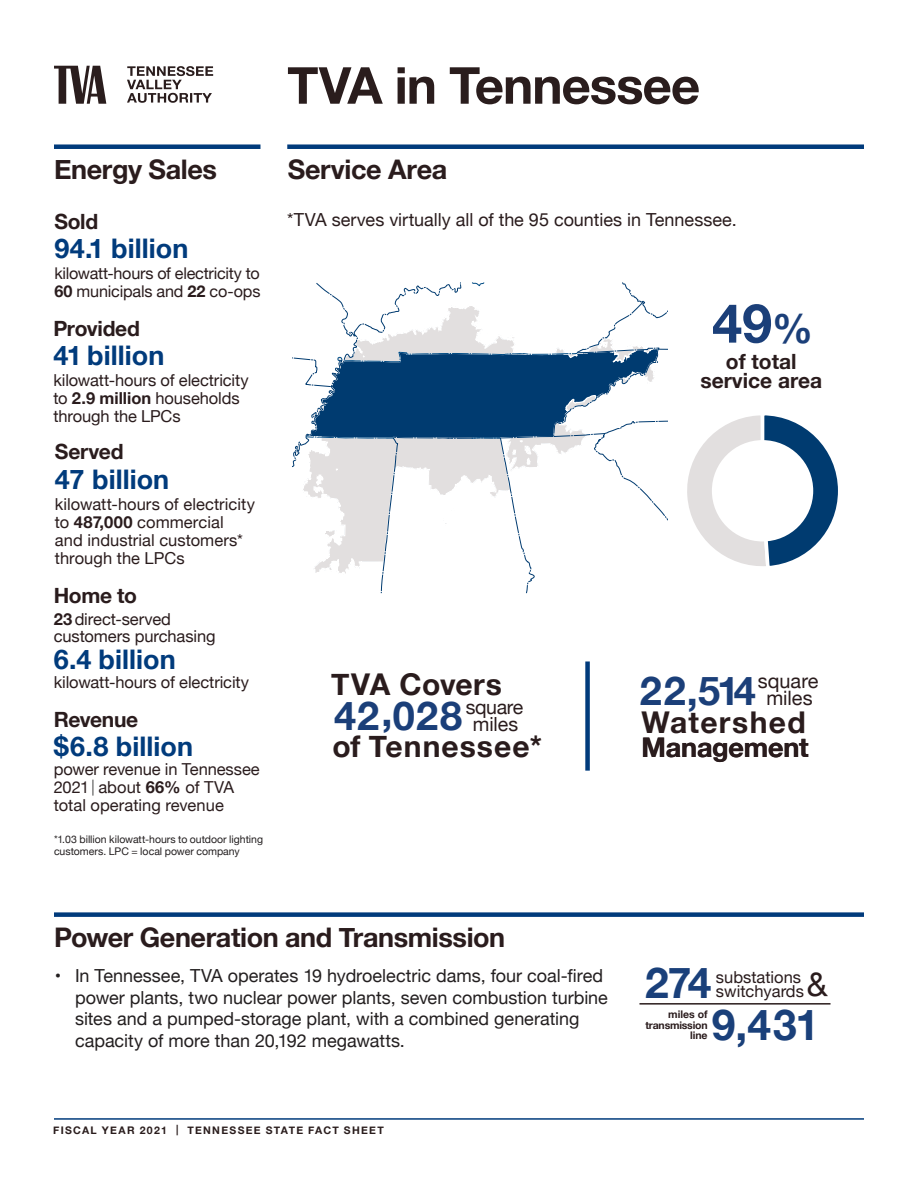
<style>
.page{position:relative;width:918px;height:1188px;background:#fff}
.page>*{position:absolute;margin:0;border:0;box-sizing:border-box;transform-origin:0 0}
.bulleted_text{font:700 54px "Helvetica Neue";color:#1b3f79}
.t1{font:700 51px "Helvetica Neue";letter-spacing:-.02em;color:#2a1d1d}
.bulleted_text-2{font:700 42.6px "Helvetica Neue";letter-spacing:-.025em;color:#1a407a}
.bulleted_text-3{font:700 39.75px "Helvetica Neue";letter-spacing:.03em;color:#1b3f79}
.bulleted_text-4{font:33px "Helvetica Neue";color:#2a1c1d}
.bulleted_text-5{font:700 30px "Helvetica Neue";letter-spacing:.035em;color:#2a1c1d}
.bulleted_text-6{font:700 30px "Helvetica Neue";letter-spacing:.005em;color:#2a1c1d}
.bulleted_text-7{font:700 27px "Helvetica Neue";letter-spacing:-.015em;color:#2a1c1d}
.bullets{font:700 27px "Helvetica Neue";color:#013b7c}
.body_copy{font:700 21px "Helvetica Neue";letter-spacing:-.015em;color:#2a1c1d}
.bulleted_text-8{font:19.8px "Helvetica Neue";color:#2a1c1d}
.bulleted_text-9{font:19.5px "Helvetica Neue";letter-spacing:-.015em;color:#2a1c1d}
.t2{font:18px/21.6px "Helvetica Neue";color:#231f20}
.bulleted_text_level{font:18px "Helvetica Neue";color:#2a1c1d}
.bullets-2{font:16.5px/18px "Helvetica Neue";letter-spacing:-.005em;color:#2a1c1d}
.bulleted_text-10{font:16.5px "Helvetica Neue";color:#2a1c1d}
.body_copy-2{font:16.5px "Helvetica Neue";color:#2a1c1d}
.bullets-3{font:16.2px/18px "Helvetica Neue";letter-spacing:-.015em;color:#2a1c1d}
.bulleted_text_level-2{font:10.5px "Helvetica Neue";color:#231f20}
.t3{font:700 10.5px "Helvetica Neue";letter-spacing:.125em;color:#2a1d1d}
.body_copy-3{font:700 10.5px/10.5px "Helvetica Neue";letter-spacing:-.02em;color:#2a1c1d;text-align:right}
.s1{font-weight:700}
.s2{font-size:40.8px}
</style>
<div class="page">
<hr style="left:54px;top:1118px;width:810px;height:2px;background:#013b7c">
<div style="left:54px;top:144px;width:206px;height:5px;background:#013b7c"></div>
<svg style="left:127px;top:66px;width:86px;height:37px"></svg>
<svg style="left:54px;top:66px;width:52px;height:38px"></svg>
<svg style="left:292px;top:282px;width:375px;height:312px"></svg>
<svg style="left:687px;top:415px;width:151px;height:151px"></svg>
<div style="left:712px;top:440px;width:101px;height:101px;background:#fff;border-radius:50%"></div>
<div style="left:287px;top:144px;width:577px;height:5px;background:#013b7c"></div>
<div style="left:54px;top:912px;width:810px;height:5px;background:#013b7c"></div>
<div style="left:585px;top:661px;width:5px;height:110px;background:#013b7c"></div>
<hr style="left:639px;top:1003px;width:192px;height:2px;background:#2a1c1d">
<svg style="left:93px;top:780px;width:1px;height:16px"></svg>
<p class="bulleted_text-7" style="left:54px;top:148px;width:165px">Energy Sales</p>
<p class="body_copy" style="left:54px;top:205px;width:45px">Sold</p>
<p class="bullets" style="left:54px;top:227px;width:135px">94.1 billion</p>
<p class="bullets-3" style="left:54px;top:265px;width:208px">kilowatt-hours of electricity to<br><span class="s1">60</span> municipals and <span class="s1">22</span> co-ops</p>
<p class="body_copy" style="left:53px;top:312px;width:88px">Provided</p>
<p class="bullets" style="left:53px;top:334px;width:113px">41 billion</p>
<p class="bullets-2" style="left:53px;top:372px;width:197px">kilowatt-hours of electricity to <span class="s1">2.9 million</span> households through the LPCs</p>
<p class="body_copy" style="left:55px;top:435px;width:70px">Served</p>
<p class="bullets" style="left:55px;top:458px;width:116px">47 billion</p>
<p class="bullets-2" style="left:55px;top:496px;width:202px">kilowatt-hours of electricity to <span class="s1">487,000</span> commercial and industrial customers* through the LPCs</p>
<p class="body_copy" style="left:54px;top:579px;width:85px">Home to</p>
<p class="bullets-2" style="left:54px;top:611px;width:119px"><span class="s1">23</span> direct-served</p>
<p class="bullets-2" style="left:54px;top:628px;width:163px">customers purchasing</p>
<p class="bullets" style="left:54px;top:638px;width:123px">6.4 billion</p>
<p class="bullets-2" style="left:54px;top:674px;width:197px">kilowatt-hours of electricity</p>
<p class="body_copy" style="left:54px;top:703px;width:86px">Revenue</p>
<p class="bullets" style="left:54px;top:725px;width:141px">$6.8 billion</p>
<p class="bullets-2" style="left:54px;top:761px;width:207px">power revenue in Tennessee<br>2021 about <span class="s1">66%</span> of TVA total operating revenue</p>
<p class="bulleted_text_level-2" style="left:54px;top:832px;width:211px">*1.03 billion kilowatt-hours to outdoor lighting</p>
<p class="bulleted_text_level-2" style="left:54px;top:844px;width:187px">customers. LPC = local power company</p>
<p class="t1" style="left:287px;top:46px;width:414px">TVA in Tennessee</p>
<p class="bulleted_text-7" style="left:288px;top:148px;width:161px">Service Area</p>
<p class="bulleted_text_level" style="left:287px;top:206px;width:451px">*TVA serves virtually all of the 95 counties in Tennessee.</p>
<p class="bulleted_text" style="left:712px;top:281px;width:102px">49<span class="s2">%</span></p>
<p class="body_copy" style="left:726px;top:345px;width:72px">of total</p>
<p class="body_copy" style="left:700px;top:364px;width:123px">service area</p>
<p class="bulleted_text-6" style="left:331px;top:661px;width:172px">TVA Covers</p>
<p class="bulleted_text-3" style="left:334px;top:685px;width:130px">42 028</p>
<p class="bulleted_text-9" style="left:466px;top:693px;width:59px">square</p>
<p class="bulleted_text-9" style="left:473px;top:710px;width:47px">miles</p>
<p class="bulleted_text-3" style="left:382px;top:680px;width:13px">,</p>
<p class="bulleted_text-5" style="left:333px;top:723px;width:211px">of Tennessee*</p>
<p class="bulleted_text-3" style="left:640px;top:659px;width:118px">22,514</p>
<p class="bulleted_text-8" style="left:758px;top:667px;width:62px">square</p>
<p class="bulleted_text-8" style="left:766px;top:684px;width:48px">miles</p>
<p class="bulleted_text-5" style="left:641px;top:698px;width:166px">Watershed</p>
<p class="bulleted_text-7" style="left:641px;top:726px;width:169px">Management</p>
<p class="bulleted_text-7" style="left:54px;top:916px;width:453px">Power Generation and Transmission</p>
<p class="t2" style="left:75px;top:966px;width:534px;text-indent:-20px">• In Tennessee, TVA operates 19 hydroelectric dams, four coal-fired power plants, two nuclear power plants, seven combustion turbine sites and a pumped-storage plant, with a combined generating capacity of more than 20,192 megawatts.</p>
<p class="t3" style="left:53px;top:1122px;width:332px">FISCAL YEAR 2021 | TENNESSEE STATE FACT SHEET</p>
<p class="bulleted_text-2" style="left:645px;top:949px;width:68px">274</p>
<p class="body_copy-3" style="left:645px;top:1010px;width:64px">miles of transmission line</p>
<p class="bulleted_text-10" style="left:716px;top:965px;width:87px">substations</p>
<p class="body_copy-2" style="left:716px;top:979px;width:89px">switchyards</p>
<p class="bulleted_text-2" style="left:712px;top:992px;width:109px">9,431</p>
<p class="bulleted_text-4" style="left:807px;top:961px;width:22px">&amp;</p>
</div>
